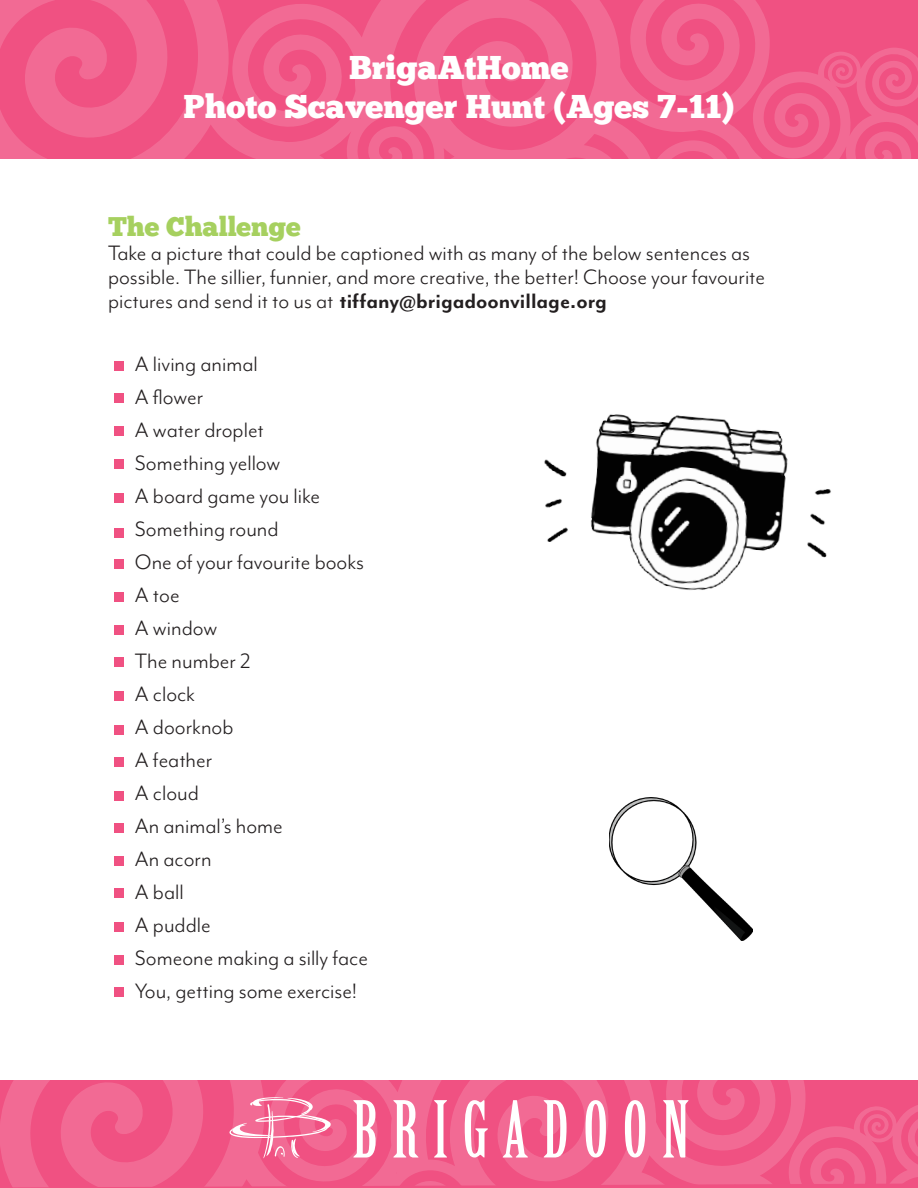
<style>
.page{position:relative;width:918px;height:1188px;background:#fff}
.page>*{position:absolute;margin:0;border:0;box-sizing:border-box;transform-origin:0 0}
.t1{font:33px "Chunk Five";color:#fff}
.t2{font:27px "Chunk Five";color:#a6d05f}
.t3{font:24px/24px "Mr Eaves Mod OT";color:#231f20}
.s1{font-weight:700}
</style>
<div class="page">
<div style="left:114px;top:393px;width:9px;height:9px;background:#f05182"></div>
<div style="left:114px;top:361px;width:9px;height:10px;background:#f05182"></div>
<div style="left:114px;top:426px;width:9px;height:10px;background:#f05182"></div>
<div style="left:114px;top:459px;width:9px;height:10px;background:#f05182"></div>
<div style="left:114px;top:494px;width:9px;height:9px;background:#f05182"></div>
<div style="left:114px;top:528px;width:9px;height:9px;background:#f05182"></div>
<div style="left:114px;top:559px;width:9px;height:9px;background:#f05182"></div>
<div style="left:114px;top:592px;width:9px;height:10px;background:#f05182"></div>
<div style="left:114px;top:626px;width:9px;height:9px;background:#f05182"></div>
<div style="left:114px;top:657px;width:9px;height:9px;background:#f05182"></div>
<div style="left:114px;top:691px;width:9px;height:9px;background:#f05182"></div>
<div style="left:114px;top:725px;width:9px;height:10px;background:#f05182"></div>
<div style="left:114px;top:758px;width:9px;height:9px;background:#f05182"></div>
<div style="left:114px;top:791px;width:9px;height:10px;background:#f05182"></div>
<div style="left:114px;top:824px;width:9px;height:9px;background:#f05182"></div>
<div style="left:114px;top:856px;width:9px;height:9px;background:#f05182"></div>
<div style="left:114px;top:888px;width:9px;height:9px;background:#f05182"></div>
<div style="left:114px;top:923px;width:9px;height:9px;background:#f05182"></div>
<div style="left:114px;top:955px;width:9px;height:9px;background:#f05182"></div>
<div style="left:114px;top:988px;width:9px;height:9px;background:#f05182"></div>
<svg style="left:0;top:0;width:918px;height:159px;background:#f05d8a"></svg>
<img style="left:609px;top:797px;width:143px;height:143px">
<img style="left:544px;top:414px;width:287px;height:176px">
<svg style="left:0;top:1080px;width:918px;height:108px;background:#f05d8a"></svg>
<svg style="left:353px;top:1100px;width:23px;height:58px"></svg>
<svg style="left:393px;top:1100px;width:25px;height:58px"></svg>
<svg style="left:434px;top:1100px;width:13px;height:58px"></svg>
<svg style="left:465px;top:1100px;width:23px;height:58px"></svg>
<svg style="left:503px;top:1100px;width:25px;height:58px"></svg>
<svg style="left:544px;top:1100px;width:23px;height:58px"></svg>
<svg style="left:586px;top:1100px;width:20px;height:58px"></svg>
<svg style="left:625px;top:1100px;width:20px;height:58px"></svg>
<svg style="left:663px;top:1100px;width:25px;height:58px"></svg>
<svg style="left:230px;top:1097px;width:102px;height:61px;background:#f3789e"></svg>
<p class="t1" style="left:349px;top:48px;width:221px">BrigaAtHome</p>
<p class="t1" style="left:184px;top:87px;width:552px">Photo Scavenger Hunt (Ages 7-11)</p>
<p class="t2" style="left:108px;top:211px;width:194px">The Challenge</p>
<p class="t3" style="left:108px;top:241px;width:659px">Take a picture that could be captioned with as many of the below sentences as possible. The sillier, funnier, and more creative, the better! Choose your favourite pictures and send it to us at <span class="s1">tiffany@brigadoonvillage.org</span></p>
<p class="t3" style="left:135px;top:352px;width:124px">A living animal</p>
<p class="t3" style="left:135px;top:385px;width:70px">A flower</p>
<p class="t3" style="left:135px;top:418px;width:130px">A water droplet</p>
<p class="t3" style="left:135px;top:451px;width:147px">Something yellow</p>
<p class="t3" style="left:135px;top:484px;width:187px">A board game you like</p>
<p class="t3" style="left:135px;top:517px;width:145px">Something round</p>
<p class="t3" style="left:135px;top:550px;width:231px">One of your favourite books</p>
<p class="t3" style="left:135px;top:583px;width:46px">A toe</p>
<p class="t3" style="left:135px;top:616px;width:84px">A window</p>
<p class="t3" style="left:135px;top:649px;width:117px">The number 2</p>
<p class="t3" style="left:135px;top:682px;width:62px">A clock</p>
<p class="t3" style="left:135px;top:715px;width:100px">A doorknob</p>
<p class="t3" style="left:135px;top:748px;width:79px">A feather</p>
<p class="t3" style="left:135px;top:781px;width:65px">A cloud</p>
<p class="t3" style="left:135px;top:814px;width:149px">An animal’s home</p>
<p class="t3" style="left:135px;top:847px;width:78px">An acorn</p>
<p class="t3" style="left:135px;top:880px;width:50px">A ball</p>
<p class="t3" style="left:135px;top:913px;width:77px">A puddle</p>
<p class="t3" style="left:135px;top:946px;width:235px">Someone making a silly face</p>
<p class="t3" style="left:135px;top:979px;width:224px">You, getting some exercise!</p>
</div>
